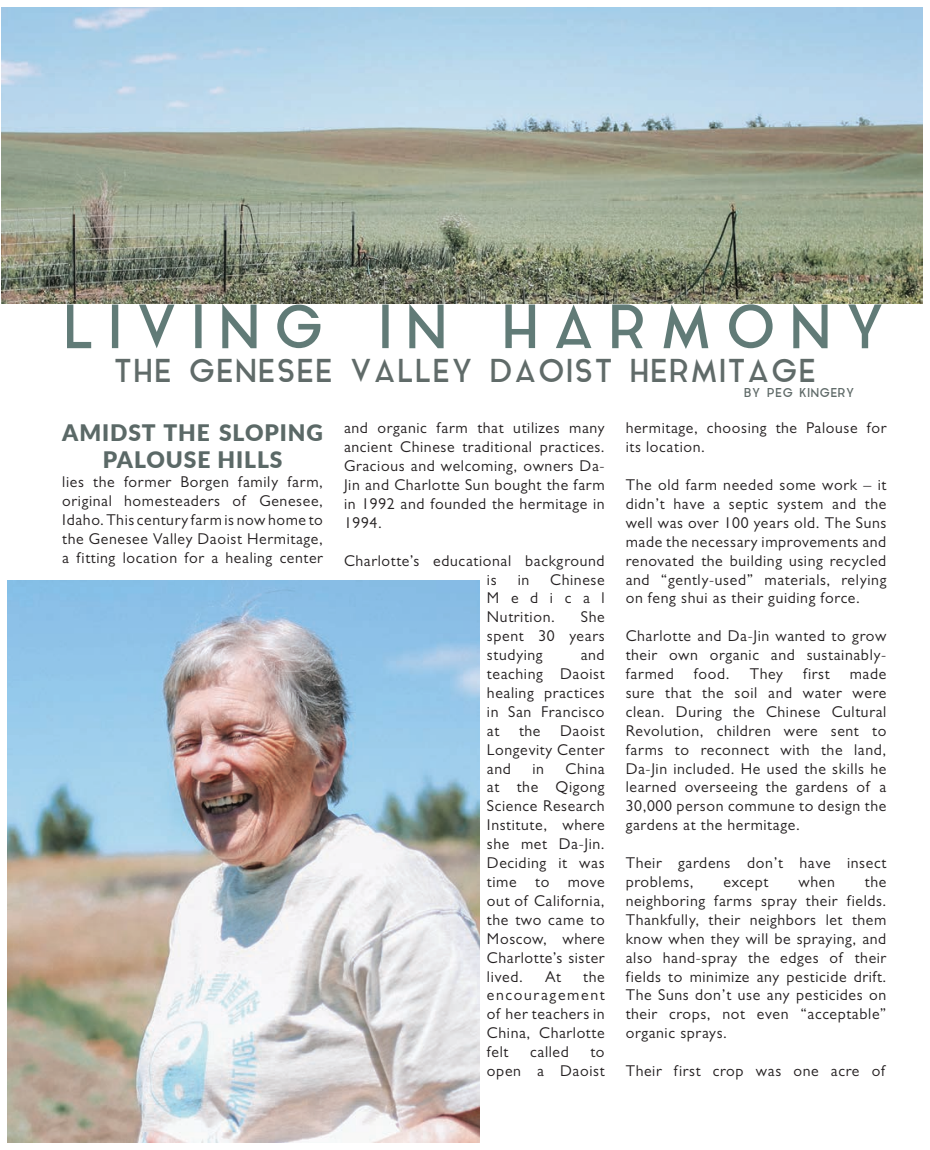
<style>
.page{position:relative;width:930px;height:1150px;background:#fff}
.page>*{position:absolute;margin:0;border:0;box-sizing:border-box;transform-origin:0 0}
.t1{font:59.5px "Aqua Grotesque";letter-spacing:.19em;color:#3a5a56}
.t2{font:31.5px "Aqua Grotesque";color:#606b69}
.t3{font:900 22.75px/27.3px "Lato";letter-spacing:.04em;color:#5b6967;text-align:center}
.t4{font:15.75px/18.9px "Gill Sans MT Pro";letter-spacing:.04em;color:#231f20;text-align:justify}
.t5{font:12.25px "Aqua Grotesque";color:#606b69}
</style>
<div class="page">
<img style="left:2px;top:8px;width:919px;height:295px">
<img style="left:8px;top:580px;width:471px;height:562px">
<h1 class="t1" style="left:62px;top:296px;width:825px">LIVING IN HARMONY</h1>
<h2 class="t2" style="left:113px;top:354px;width:704px">THE GENESEE VALLEY DAOIST HERMITAGE</h2>
<p class="t5" style="left:743px;top:386px;width:112px">BY PEG KINGERY</p>
<h3 class="t3" style="left:62px;top:418px;width:262px">AMIDST THE SLOPING<br>PALOUSE HILLS</h3>
<p class="t4" style="left:62px;top:472px;width:262px">lies the former Borgen family farm, original homesteaders of Genesee, Idaho. This century farm is now home to the Genesee Valley Daoist Hermitage, a fitting location for a healing center</p>
<p class="t4" style="left:344px;top:418px;width:262px">and organic farm that utilizes many ancient Chinese traditional practices.<br>Gracious and welcoming, owners Da-Jin and Charlotte Sun bought the farm in 1992 and founded the hermitage in 1994.</p>
<p class="t4" style="left:487px;top:551px;width:119px;text-indent:-143px">Charlotte’s educational background is</p>
<p class="t4" style="left:625px;top:418px;width:262px">hermitage, choosing the Palouse for its location.</p>
<p class="t4" style="left:625px;top:475px;width:262px">The old farm needed some work – it didn’t have a septic system and the well was over 100 years old. The Suns made the necessary improvements and renovated the building using recycled and “gently-used” materials, relying on feng shui as their guiding force.</p>
<p class="t4" style="left:625px;top:626px;width:262px">Charlotte and Da-Jin wanted to grow their own organic and sustainably&shy;farmed</p>
<p class="t4" style="left:487px;top:569px;width:119px;text-indent:63px">Chinese Medical Nutrition.</p>
<p class="t4" style="left:517px;top:569px;width:13px">in</p>
<p class="t4" style="left:487px;top:607px;width:119px;text-indent:94px">She spent 30 years studying</p>
<p class="t4" style="left:487px;top:645px;width:119px;text-indent:94px">and teaching Daoist healing practices in San Francisco at the Daoist Longevity Center and</p>
<p class="t4" style="left:693px;top:664px;width:37px">food.</p>
<p class="t4" style="left:749px;top:664px;width:35px">They</p>
<p class="t4" style="left:802px;top:664px;width:28px">first</p>
<p class="t4" style="left:625px;top:664px;width:262px;text-indent:224px">made sure that the soil and water were clean. During the Chinese Cultural Revolution, children were sent to farms to reconnect with the land, Da-Jin included. He used the skills he learned overseeing the gardens of a 30,000 person commune to design the gardens at the hermitage.</p>
<p class="t4" style="left:625px;top:853px;width:262px">Their gardens don’t have insect problems,</p>
<p class="t4" style="left:487px;top:758px;width:119px;text-indent:79px">China at the Qigong Science Research Institute, where she met Da-Jin.<br>Deciding it was time to move out of California, the two came to Moscow, where Charlotte’s sister lived.</p>
<p class="t4" style="left:532px;top:758px;width:13px">in</p>
<p class="t4" style="left:625px;top:872px;width:262px;text-indent:239px">the neighboring farms spray their fields.<br>Thankfully, their neighbors let them know when they will be spraying, and also hand-spray the edges of their fields to minimize any pesticide drift.<br>The Suns don’t use any pesticides on their crops, not even “acceptable” organic sprays.</p>
<p class="t4" style="left:625px;top:1061px;width:260px">Their first crop was one acre of</p>
<p class="t4" style="left:723px;top:872px;width:46px">except</p>
<p class="t4" style="left:798px;top:872px;width:38px">when</p>
<p class="t4" style="left:545px;top:966px;width:18px">At</p>
<p class="t4" style="left:487px;top:966px;width:119px;text-indent:96px">the encouragement of her teachers in China, Charlotte felt</p>
<p class="t4" style="left:530px;top:1042px;width:40px">called</p>
<p class="t4" style="left:487px;top:1042px;width:119px;text-align:right">to<br>open a Daoist</p>
</div>
